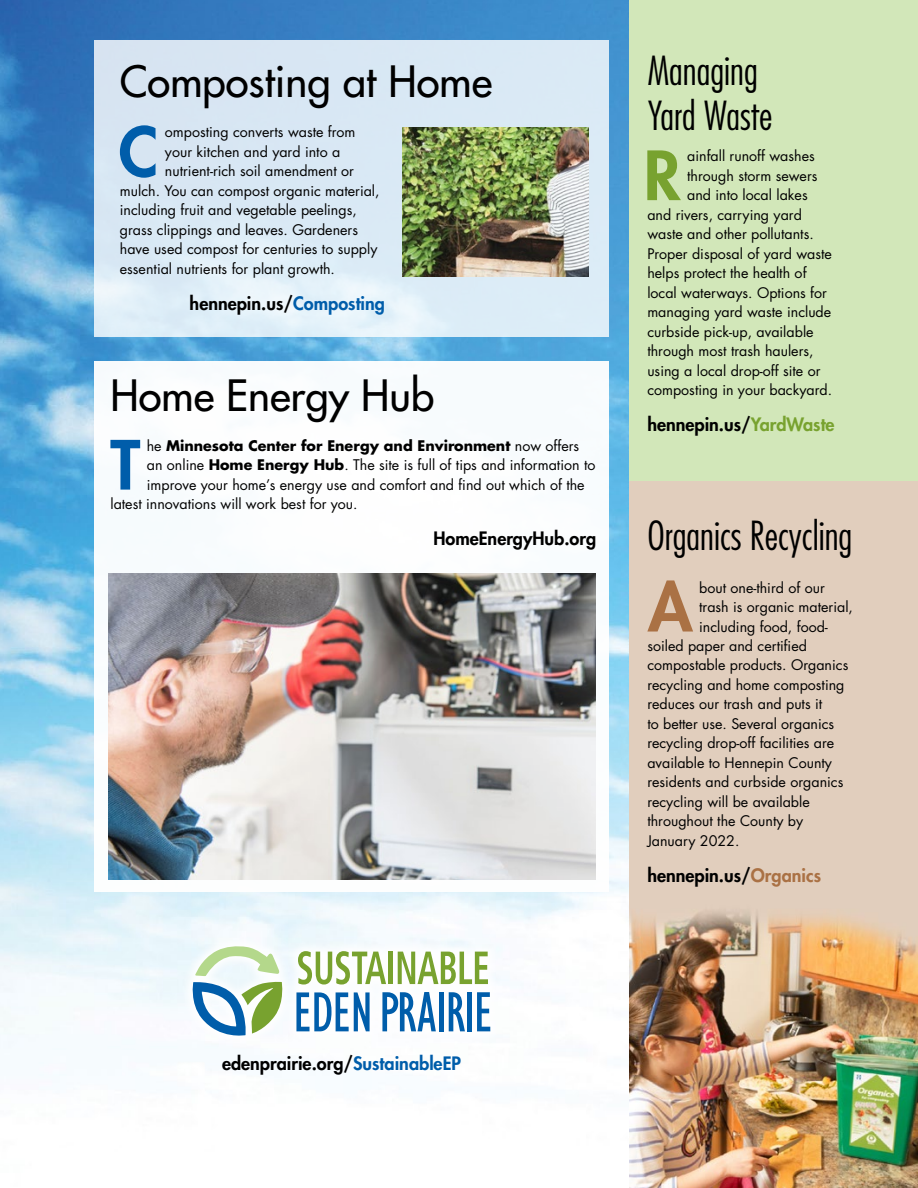
<style>
.page{position:relative;width:918px;height:1188px;background:#fff}
.page>*{position:absolute;margin:0;border:0;box-sizing:border-box;transform-origin:0 0}
.t1{font:800 66px "Futura";color:#005daa}
.t2{font:800 66px "Futura";color:#78a22f}
.t3{font:800 66px "Futura";color:#aa7144}
.t4{font:42px "Futura";color:#000}
.t5{font:300 condensed 39px/45px "Futura";color:#000}
.t6{font:800 18px "Futura";color:#000}
.t7{font:14.25px "Futura";color:#000}
.t8{font:700 14.25px "Futura";color:#000}
.s1{color:#005daa}
.s2{font-weight:400}
.s3{font-weight:700}
.s4{color:#78a22f}
.s5{color:#aa7144}
</style>
<div class="page">
<img style="left:0;top:0;width:629px;height:1076px">
<img style="left:630px;top:481px;width:288px;height:707px">
<div style="left:629px;top:0;width:289px;height:481px;background:#d2e7b9"></div>
<div style="left:181px;top:934px;width:322px;height:114px;background:#fff"></div>
<svg style="left:189px;top:945px;width:96px;height:91px"></svg>
<svg style="left:298px;top:951px;width:88px;height:34px"></svg>
<div style="left:388px;top:952px;width:5px;height:32px;background:#78a22f"></div>
<svg style="left:398px;top:952px;width:90px;height:32px"></svg>
<svg style="left:296px;top:992px;width:74px;height:39px"></svg>
<svg style="left:382px;top:992px;width:54px;height:39px"></svg>
<div style="left:439px;top:992px;width:5px;height:39px;background:#005daa"></div>
<svg style="left:449px;top:992px;width:16px;height:39px"></svg>
<hr style="left:468px;top:992px;width:4px;height:39px;background:#005daa">
<svg style="left:477px;top:992px;width:13px;height:39px"></svg>
<div style="left:94px;top:40px;width:515px;height:298px;background:linear-gradient(to bottom,#d6e4f2,#dfeef7)"></div>
<img style="left:403px;top:127px;width:186px;height:149px">
<div style="left:94px;top:362px;width:515px;height:530px;background:#fff"></div>
<img style="left:109px;top:573px;width:486px;height:307px">
<h2 class="t4" style="left:120px;top:55px;width:374px">Composting at Home</h2>
<h1 class="t1" style="left:119px;top:110px;width:41px">C</h1>
<p class="t7" style="left:165px;top:123px;width:192px">omposting converts waste from</p>
<p class="t7" style="left:165px;top:143px;width:177px">your kitchen and yard into a</p>
<p class="t7" style="left:165px;top:162px;width:191px">nutrient-rich soil amendment or</p>
<p class="t7" style="left:120px;top:182px;width:261px">mulch. You can compost organic material,</p>
<p class="t7" style="left:120px;top:201px;width:238px">including fruit and vegetable peelings,</p>
<p class="t7" style="left:120px;top:221px;width:240px">grass clippings and leaves. Gardeners</p>
<p class="t7" style="left:120px;top:240px;width:259px">have used compost for centuries to supply</p>
<p class="t7" style="left:120px;top:260px;width:217px">essential nutrients for plant growth.</p>
<p class="t6" style="left:190px;top:292px;width:197px">hennepin.us/<span class="s1">Composting</span></p>
<h2 class="t4" style="left:110px;top:369px;width:325px">Home Energy Hub</h2>
<h1 class="t1" style="left:110px;top:423px;width:31px">T</h1>
<p class="t8" style="left:147px;top:436px;width:434px"><span class="s2">he</span> Minnesota Center for Energy and Environment <span class="s2">now offers</span></p>
<p class="t7" style="left:147px;top:456px;width:450px">an online <span class="s3">Home Energy Hub</span>. The site is full of tips and information to</p>
<p class="t7" style="left:147px;top:475px;width:439px">improve your home’s energy use and comfort and find out which of the</p>
<p class="t7" style="left:110px;top:495px;width:249px">latest innovations will work best for you.</p>
<p class="t6" style="left:433px;top:527px;width:164px">HomeEnergyHub.org</p>
<h3 class="t5" style="left:647px;top:49px;width:127px">Managing<br>Yard Waste</h3>
<h1 class="t2" style="left:644px;top:134px;width:38px">R</h1>
<p class="t7" style="left:687px;top:147px;width:129px">ainfall runoff washes</p>
<p class="t7" style="left:687px;top:166px;width:132px">through storm sewers</p>
<p class="t7" style="left:687px;top:186px;width:122px">and into local lakes</p>
<p class="t7" style="left:647px;top:205px;width:156px">and rivers, carrying yard</p>
<p class="t7" style="left:647px;top:225px;width:168px">waste and other pollutants.</p>
<p class="t7" style="left:647px;top:244px;width:186px">Proper disposal of yard waste</p>
<p class="t7" style="left:647px;top:264px;width:161px">helps protect the health of</p>
<p class="t7" style="left:647px;top:283px;width:181px">local waterways. Options for</p>
<p class="t7" style="left:647px;top:303px;width:185px">managing yard waste include</p>
<p class="t7" style="left:647px;top:322px;width:168px">curbside pick-up, available</p>
<p class="t7" style="left:647px;top:342px;width:168px">through most trash haulers,</p>
<p class="t7" style="left:647px;top:361px;width:175px">using a local drop-off site or</p>
<p class="t7" style="left:647px;top:381px;width:186px">composting in your backyard.</p>
<p class="t6" style="left:647px;top:413px;width:189px">hennepin.us/<span class="s4">YardWaste</span></p>
<h3 class="t5" style="left:647px;top:513px;width:207px">Organics Recycling</h3>
<h1 class="t3" style="left:648px;top:565px;width:46px">A</h1>
<p class="t7" style="left:699px;top:578px;width:127px">bout one-third of our</p>
<p class="t7" style="left:699px;top:598px;width:155px">trash is organic material,</p>
<p class="t7" style="left:699px;top:617px;width:130px">including food, food-</p>
<p class="t7" style="left:647px;top:637px;width:161px">soiled paper and certified</p>
<p class="t7" style="left:647px;top:656px;width:202px">compostable products. Organics</p>
<p class="t7" style="left:647px;top:676px;width:199px">recycling and home composting</p>
<p class="t7" style="left:647px;top:695px;width:176px">reduces our trash and puts it</p>
<p class="t7" style="left:647px;top:715px;width:188px">to better use. Several organics</p>
<p class="t7" style="left:647px;top:734px;width:189px">recycling drop-off facilities are</p>
<p class="t7" style="left:647px;top:754px;width:186px">available to Hennepin County</p>
<p class="t7" style="left:647px;top:773px;width:198px">residents and curbside organics</p>
<p class="t7" style="left:647px;top:793px;width:164px">recycling will be available</p>
<p class="t7" style="left:647px;top:812px;width:157px">throughout the County by</p>
<p class="t7" style="left:647px;top:832px;width:94px">January 2022.</p>
<p class="t6" style="left:647px;top:864px;width:175px">hennepin.us/<span class="s5">Organics</span></p>
<p class="t6" style="left:222px;top:1052px;width:240px">edenprairie.org/<span class="s1">SustainableEP</span></p>
</div>
